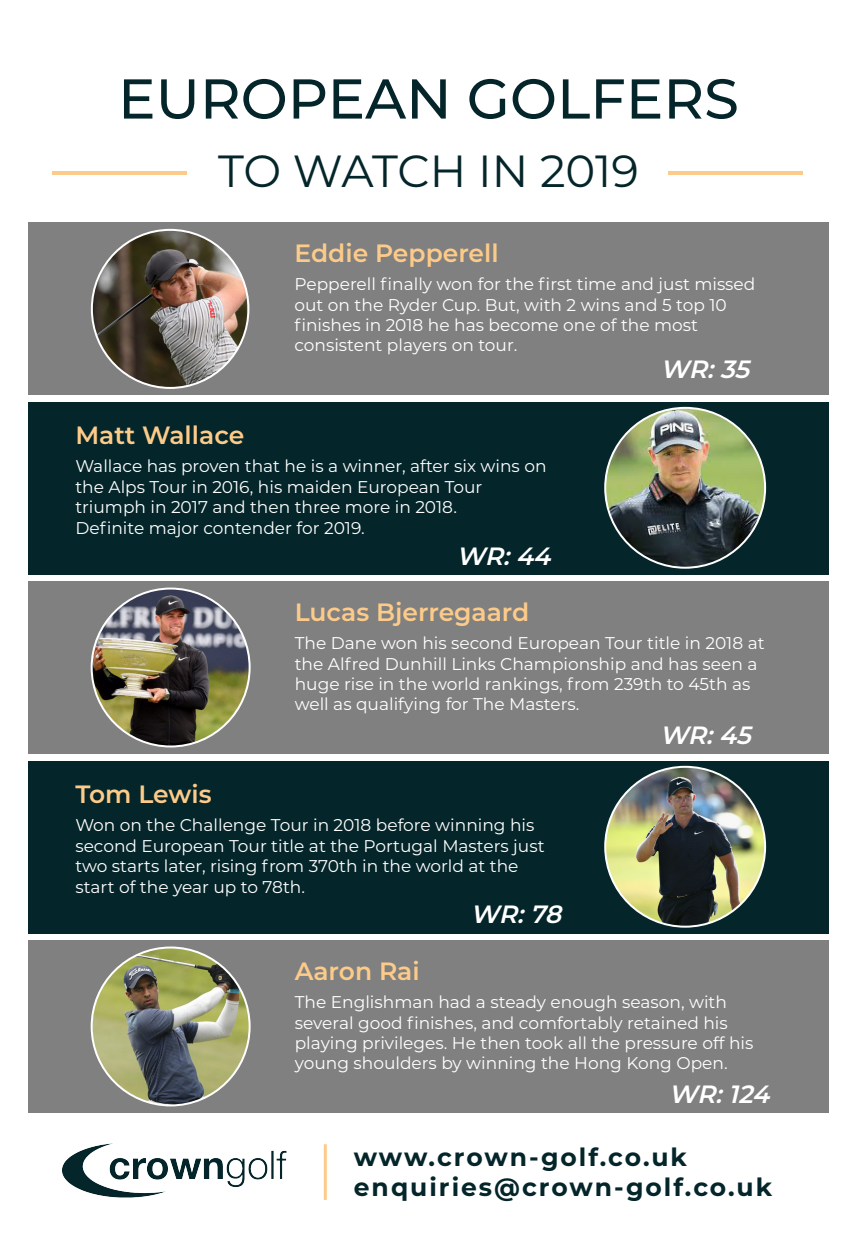
<style>
.page{position:relative;width:857px;height:1257px;background:#fff}
.page>*{position:absolute;margin:0;border:0;box-sizing:border-box;transform-origin:0 0}
.t1{font:500 56px "Montserrat";color:#042529}
.t2{font:45px "Montserrat";letter-spacing:-.005em;color:#042529}
.t3{font:600 25px "Montserrat";color:#fdcb89}
.t4{font:700 25px "Montserrat";letter-spacing:.08em;color:#042529}
.t5{font:italic 600 25px "Montserrat";color:#fff}
.t6{font:17px/20.4px "Montserrat";color:#fff}
</style>
<div class="page">
<hr style="left:52px;top:171px;width:134px;height:3px;background:#fdcb89">
<hr style="left:668px;top:171px;width:134px;height:3px;background:#fdcb89">
<div style="left:28px;top:222px;width:800px;height:173px;background:#808080"></div>
<img style="left:92px;top:230px;width:156px;height:158px">
<div style="left:28px;top:402px;width:800px;height:173px;background:#042529"></div>
<img style="left:605px;top:408px;width:160px;height:160px;border-radius:80px">
<div style="left:28px;top:581px;width:800px;height:173px;background:#808080"></div>
<img style="left:92px;top:588px;width:158px;height:158px;border-radius:79px">
<div style="left:28px;top:761px;width:800px;height:173px;background:#042529"></div>
<img style="left:605px;top:767px;width:160px;height:159px;border-radius:80px">
<div style="left:28px;top:940px;width:800px;height:173px;background:#808080"></div>
<img style="left:92px;top:947px;width:158px;height:158px;border-radius:79px">
<hr style="left:324px;top:1144px;width:3px;height:56px;background:#fdcb89">
<img style="left:62px;top:1143px;width:225px;height:55px">
<p class="t1" style="left:118px;top:60px;width:622px">EUROPEAN GOLFERS</p>
<p class="t2" style="left:218px;top:140px;width:422px">TO WATCH IN 2019</p>
<p class="t3" style="left:294px;top:235px;width:206px">Eddie Pepperell</p>
<p class="t6" style="left:294px;top:273px;width:462px">Pepperell finally won for the first time and just missed out on the Ryder Cup. But, with 2 wins and 5 top 10</p>
<p class="t6" style="left:294px;top:314px;width:405px">finishes in 2018 he has become one of the most</p>
<p class="t6" style="left:294px;top:334px;width:224px">consistent players on tour.</p>
<p class="t5" style="left:660px;top:351px;width:98px">WR:35</p>
<p class="t3" style="left:75px;top:417px;width:170px">Matt Wallace</p>
<p class="t6" style="left:75px;top:456px;width:473px">Wallace has proven that he is a winner, after six wins on the Alps Tour in 2016, his maiden European Tour</p>
<p class="t6" style="left:75px;top:496px;width:383px">triumph in 2017 and then three more in 2018.</p>
<p class="t6" style="left:75px;top:517px;width:291px">Definite major contender for 2019.</p>
<p class="t5" style="left:456px;top:538px;width:103px">WR:44</p>
<p class="t3" style="left:295px;top:594px;width:236px">Lucas Bjerregaard</p>
<p class="t6" style="left:295px;top:632px;width:471px">The Dane won his second European Tour title in 2018 at the Alfred Dunhill Links Championship and has seen a huge rise in the world rankings, from 239th to 45th as well as qualifying for The Masters.</p>
<p class="t5" style="left:659px;top:717px;width:100px">WR:45</p>
<p class="t3" style="left:75px;top:776px;width:138px">Tom Lewis</p>
<p class="t6" style="left:75px;top:814px;width:471px">Won on the Challenge Tour in 2018 before winning his second European Tour title at the Portugal Masters just two starts later, rising from 370th in the world at the start of the year up to 78th.</p>
<p class="t5" style="left:470px;top:897px;width:100px">WR:78</p>
<p class="t3" style="left:295px;top:953px;width:126px">Aaron Rai</p>
<p class="t6" style="left:295px;top:991px;width:460px">The Englishman had a steady enough season, with several good finishes, and comfortably retained his playing privileges. He then took all the pressure off his young shoulders by winning the Hong Kong Open.</p>
<p class="t5" style="left:669px;top:1076px;width:109px">WR:124</p>
<p class="t4" style="left:354px;top:1138px;width:335px">www.crown-golf.co.uk</p>
<p class="t4" style="left:354px;top:1168px;width:420px">enquiries@crown-golf.co.uk</p>
</div>
